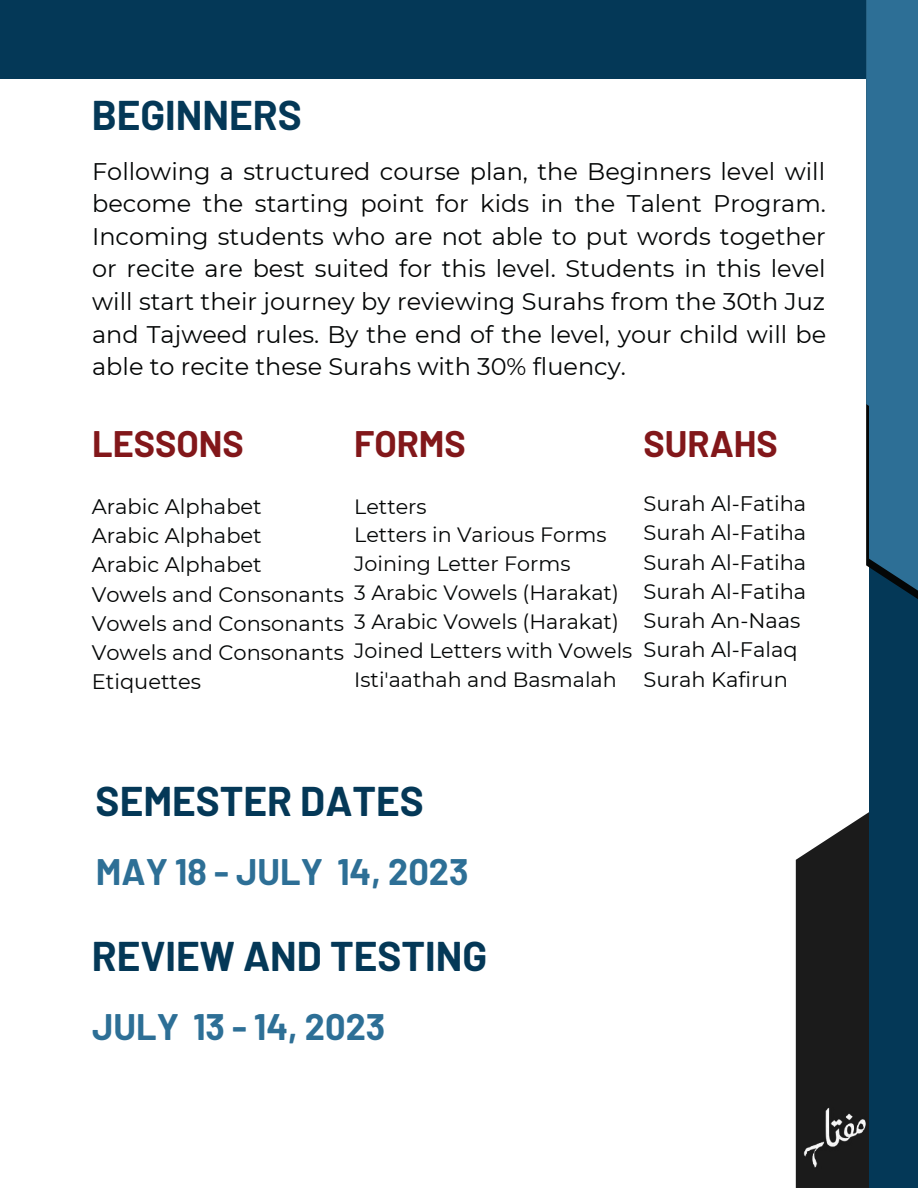
<style>
.page{position:relative;width:918px;height:1188px;background:#fff}
.page>*{position:absolute;margin:0;border:0;box-sizing:border-box;transform-origin:0 0}
.t1{font:700 40.5px "Barlow";color:#043857}
.t2{font:700 36px "Barlow";color:#2d6f96}
.t3{font:700 36px "Barlow";color:#82171a}
.t4{font:24px/32.7px "Montserrat";color:#040606;text-align:justify}
.t5{font:21px/29.2px "Montserrat";color:#040606}
.t6{font:20.7px/28.8px "Montserrat";color:#040606}
</style>
<div class="page">
<div style="left:0;top:0;width:918px;height:79px;background:#043857"></div>
<svg style="left:796px;top:812px;width:73px;height:376px;fill:#1b1b1b"></svg>
<div style="left:869px;top:542px;width:49px;height:646px;background:#043857"></div>
<img style="left:802px;top:1108px;width:64px;height:62px">
<svg style="left:869px;top:534px;width:49px;height:65px;fill:#2d6f96"></svg>
<div style="left:866px;top:0;width:52px;height:534px;background:#2d6f96"></div>
<h1 class="t1" style="left:92px;top:90px;width:212px">BEGINNERS</h1>
<p class="t4" style="left:92px;top:155px;width:736px">Following a structured course plan, the Beginners level will become the starting point for kids in the Talent Program.<br>Incoming students who are not able to put words together or recite are best suited for this level. Students in this level will start their journey by reviewing Surahs from the 30th Juz and Tajweed rules. By the end of the level, your child will be able to recite these Surahs with 30% fluency.</p>
<h2 class="t3" style="left:92px;top:421px;width:153px">LESSONS</h2>
<h2 class="t3" style="left:354px;top:421px;width:113px">FORMS</h2>
<p class="t5" style="left:92px;top:492px;width:254px">Arabic Alphabet<br>Arabic Alphabet<br>Arabic Alphabet<br>Vowels and Consonants<br>Vowels and Consonants<br>Vowels and Consonants<br>Etiquettes</p>
<p class="t6" style="left:354px;top:492px;width:280px">Letters<br>Letters in Various Forms<br>Joining Letter Forms<br>3 Arabic Vowels (Harakat)<br>3 Arabic Vowels (Harakat)<br>Joined Letters with Vowels<br>Isti'aathah and Basmalah</p>
<h2 class="t3" style="left:644px;top:421px;width:136px">SURAHS</h2>
<p class="t5" style="left:644px;top:489px;width:164px">Surah Al-Fatiha<br>Surah Al-Fatiha<br>Surah Al-Fatiha<br>Surah Al-Fatiha<br>Surah An-Naas<br>Surah Al-Falaq<br>Surah Kafirun</p>
<h1 class="t1" style="left:96px;top:776px;width:330px">SEMESTER DATES</h1>
<h2 class="t2" style="left:96px;top:849px;width:374px">MAY 18 - JULY 14, 2023</h2>
<h1 class="t1" style="left:92px;top:930px;width:397px">REVIEW AND TESTING</h1>
<h2 class="t2" style="left:92px;top:1004px;width:295px">JULY 13 - 14, 2023</h2>
</div>
